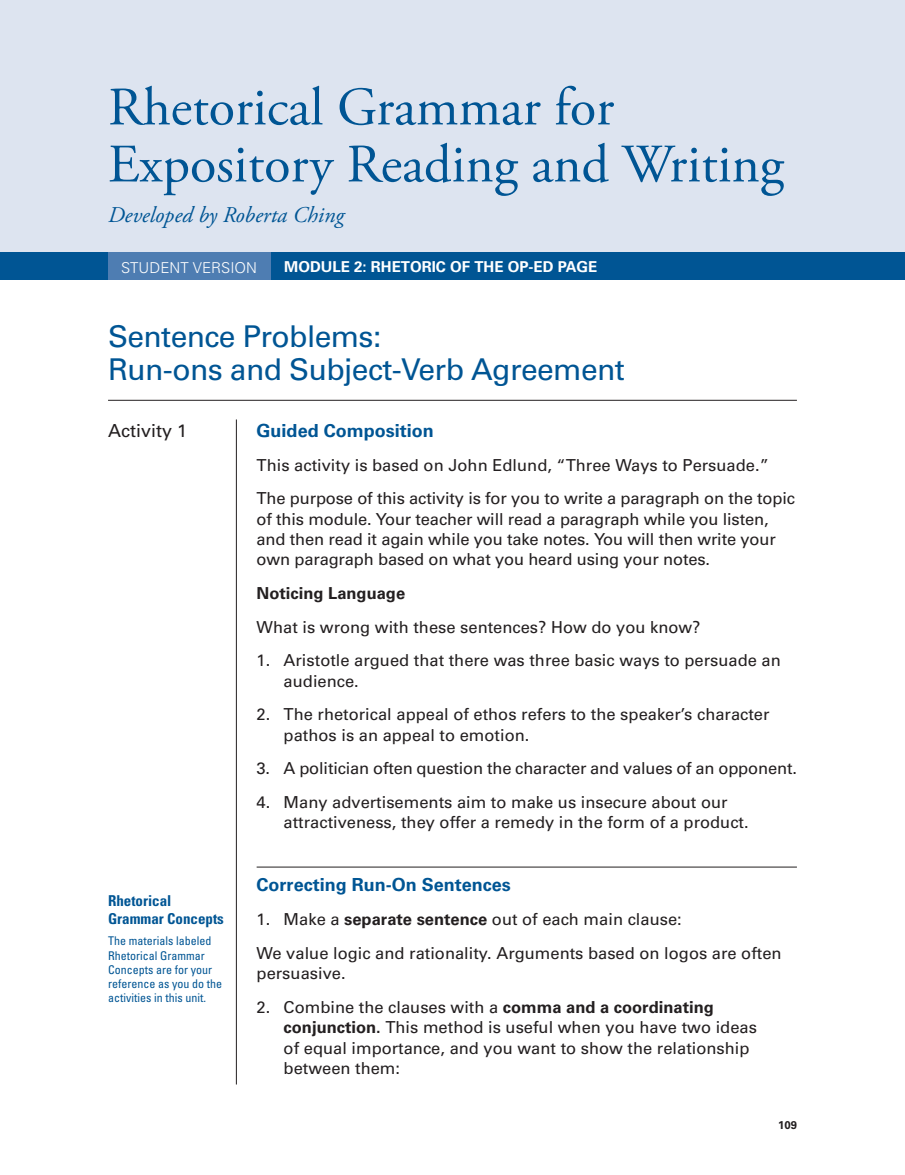
<style>
.page{position:relative;width:905px;height:1175px;background:#fff}
.page>*{position:absolute;margin:0;border:0;box-sizing:border-box;transform-origin:0 0}
.t1{font:54px/57px "Adobe Garamond Pro";color:#005594}
.t2{font:30px/33px "Univers";letter-spacing:-.02em;color:#005594}
.t3{font:italic 22.5px "Adobe Garamond Pro";color:#005594}
.t4{font:700 18px "Univers";color:#005594}
.t5{font:18px "Univers";color:#231f20}
.t6{font:16.5px/20.2px "Univers";color:#231f20}
.t7{font:700 16.5px "Univers";color:#231f20}
.t8{font:700 15px "Univers";color:#fff}
.t9{font:700 condensed 15px/18px "Univers";color:#005594}
.t10{font:300 15px "Univers";color:#fff}
.t11{font:condensed 12px/14.2px "Univers";color:#005594}
.t12{font:700 11.25px "Univers";color:#231f20}
.s1{font-weight:700}
</style>
<div class="page">
<div style="left:0;top:0;width:904px;height:270px;background:#dde4f0"></div>
<div style="left:0;top:253px;width:904px;height:27px;background:#005594"></div>
<div style="left:108px;top:253px;width:162px;height:27px;background:#4e7db2"></div>
<hr style="left:236px;top:419px;width:1px;height:665px;background:#231f20">
<hr style="left:108px;top:400px;width:688px;height:1px;background:#231f20">
<hr style="left:256px;top:866px;width:540px;height:1px;background:#231f20">
<h1 class="t1" style="left:108px;top:81px;width:677px">Rhetorical Grammar for<br>Expository Reading and Writing</h1>
<h3 class="t3" style="left:108px;top:201px;width:237px">Developed by Roberta Ching</h3>
<p class="t8" style="left:284px;top:258px;width:315px">MODULE 2: RHETORIC OF THE OP-ED PAGE</p>
<p class="t10" style="left:121px;top:258px;width:137px">STUDENT VERSION</p>
<h2 class="t2" style="left:108px;top:320px;width:518px">Sentence Problems:<br>Run-ons and Subject-Verb Agreement</h2>
<p class="t4" style="left:256px;top:420px;width:179px">Guided Composition</p>
<p class="t6" style="left:256px;top:448px;width:540px;line-height:33.8px">This activity is based on John Edlund, “Three Ways to Persuade.”<br>The purpose of this activity is for you to write a paragraph on the topic</p>
<p class="t6" style="left:256px;top:508px;width:520px">of this module. Your teacher will read a paragraph while you listen, and then read it again while you take notes. You will then write your own paragraph based on what you heard using your notes.</p>
<p class="t7" style="left:256px;top:583px;width:150px">Noticing Language</p>
<p class="t6" style="left:256px;top:616px;width:445px">What is wrong with these sentences? How do you know?</p>
<p class="t6" style="left:284px;top:650px;width:498px;text-indent:-27px">1. Aristotle argued that there was three basic ways to persuade an audience.</p>
<p class="t6" style="left:284px;top:704px;width:487px;text-indent:-27px">2. The rhetorical appeal of ethos refers to the speaker’s character pathos is an appeal to emotion.</p>
<p class="t6" style="left:256px;top:758px;width:541px">3. A politician often question the character and values of an opponent.</p>
<p class="t6" style="left:284px;top:792px;width:466px;text-indent:-27px">4. Many advertisements aim to make us insecure about our attractiveness, they offer a remedy in the form of a product.</p>
<p class="t5" style="left:108px;top:420px;width:81px">Activity 1</p>
<p class="t9" style="left:108px;top:892px;width:117px">Rhetorical<br>Grammar Concepts</p>
<p class="t11" style="left:108px;top:933px;width:115px">The materials labeled<br>Rhetorical Grammar<br>Concepts are for your reference as you do the activities in this unit.</p>
<p class="t4" style="left:256px;top:874px;width:256px">Correcting Run-On Sentences</p>
<p class="t6" style="left:256px;top:902px;width:526px;line-height:33.8px">1. Make a <span class="s1">separate sentence</span> out of each main clause:<br>We value logic and rationality. Arguments based on logos are often</p>
<p class="t6" style="left:256px;top:963px;width:90px">persuasive.</p>
<p class="t6" style="left:284px;top:997px;width:475px;text-indent:-27px">2. Combine the clauses with a <span class="s1">comma and a coordinating conjunction.</span> This method is useful when you have two ideas of equal importance, and you want to show the relationship between them:</p>
<p class="t12" style="left:778px;top:1118px;width:20px">109</p>
</div>
